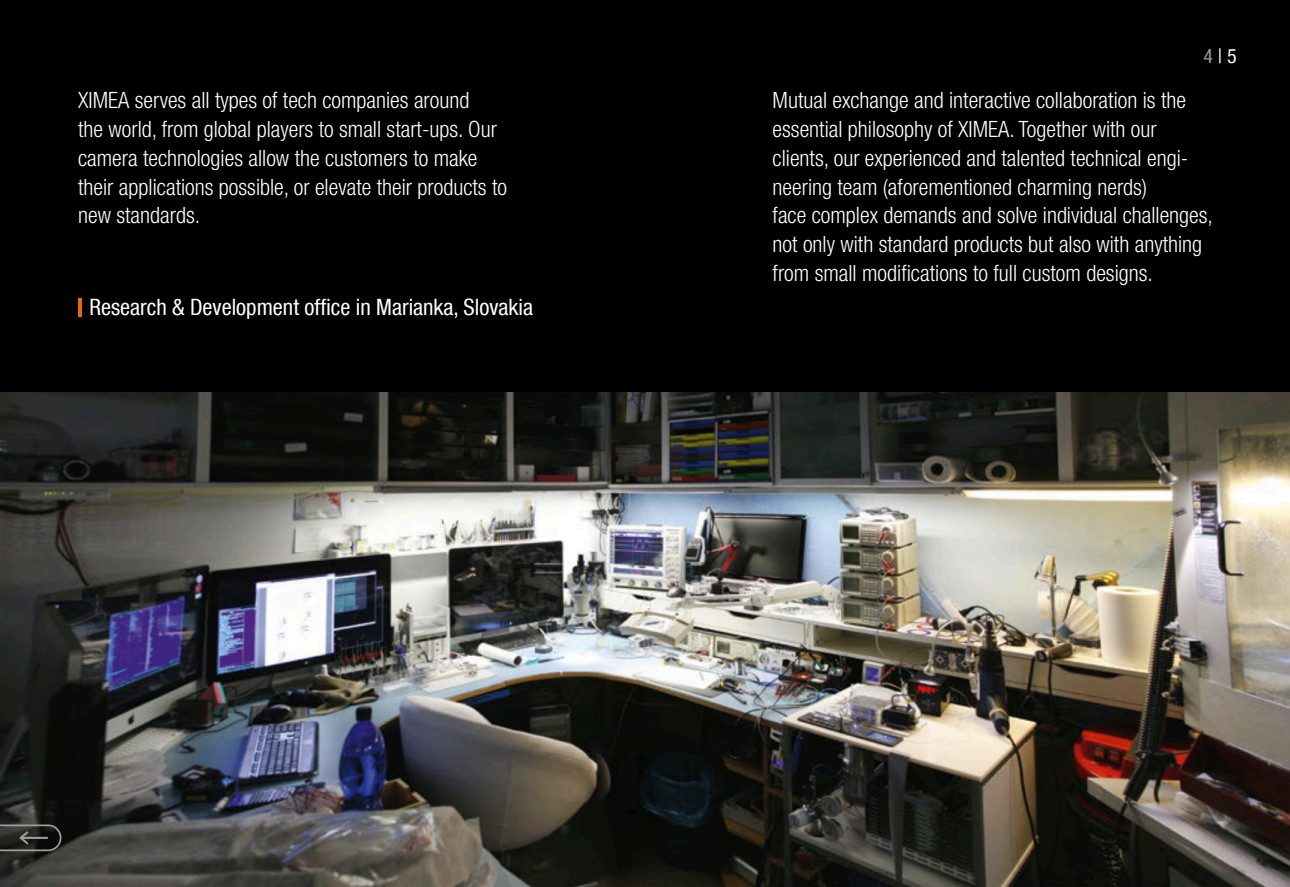
<style>
.page{position:relative;width:1290px;height:887px;background:#fff}
.page>*{position:absolute;margin:0;border:0;box-sizing:border-box;transform-origin:0 0}
.t1{font:300 condensed 22.5px/28.8px "Helvetica Neue LT Com";color:#fff}
.t2{font:condensed 22.5px "Helvetica Neue LT Com";color:#fff}
.t3{font:condensed 20px "Helvetica Neue LT Com";color:#fff}
.s1{color:#9d9d9c}
</style>
<div class="page">
<div style="left:645px;top:0;width:645px;height:886px;background:#000"></div>
<div style="left:0;top:0;width:645px;height:886px;background:#000"></div>
<img style="left:0;top:392px;width:1290px;height:494px">
<hr style="left:78px;top:297px;width:4px;height:19px;background:#ec6608">
<svg style="left:0;top:824px;width:61px;height:27px"></svg>
<p class="t3" style="left:1204px;top:48px;width:35px"><span class="s1">4</span> | 5</p>
<p class="t1" style="left:78px;top:89px;width:430px">XIMEA serves all types of tech companies around<br>the world, from global players to small start-ups. Our camera technologies allow the customers to make their applications possible, or elevate their products to new standards.</p>
<p class="t1" style="left:773px;top:89px;width:442px">Mutual exchange and interactive collaboration is the essential philosophy of XIMEA. Together with our clients, our experienced and talented technical engi&shy;neering team (aforementioned charming nerds)<br>face complex demands and solve individual challenges, not only with standard products but also with anything from small modifications to full custom designs.</p>
<p class="t2" style="left:89px;top:299px;width:445px">Research &amp; Development office in Marianka, Slovakia</p>
</div>
